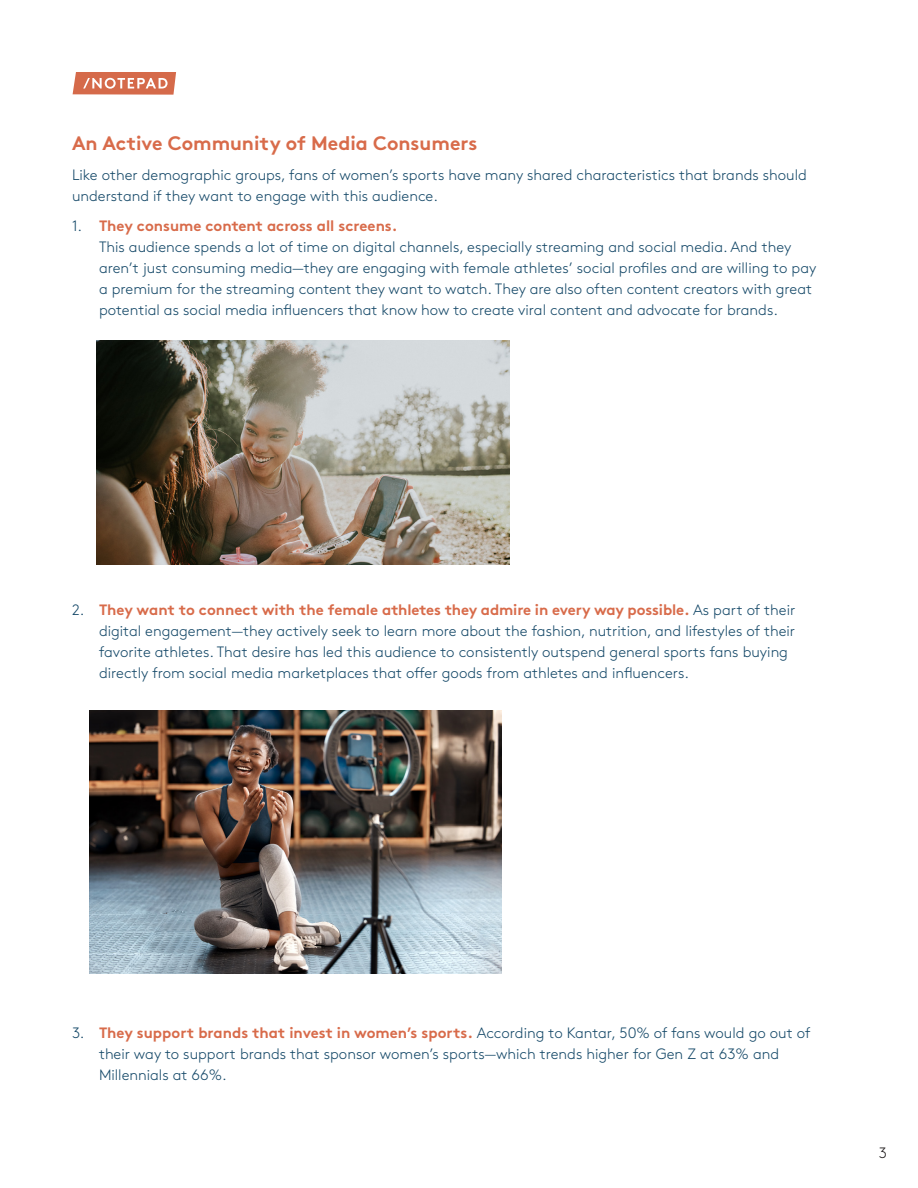
<style>
.page{position:relative;width:918px;height:1188px;background:#fff}
.page>*{position:absolute;margin:0;border:0;box-sizing:border-box;transform-origin:0 0}
.Body_Copy{font:700 19.5px "Brown Std";color:#d86b4a}
.Body_Copy-2{font:300 15px/21px "Brown Std";color:#134767}
.Body_Copy-3{font:300 15px "Brown Std";color:#231f20}
.s1{font-weight:700;color:#d86b4a}
</style>
<div class="page">
<img style="left:97px;top:340px;width:412px;height:224px">
<img style="left:90px;top:711px;width:412px;height:263px">
<svg style="left:73px;top:72px;width:103px;height:23px;background:#dc866c"></svg>
<p class="Body_Copy" style="left:72px;top:131px;width:407px">An Active Community of Media Consumers</p>
<p class="Body_Copy-2" style="left:72px;top:165px;width:736px">Like other demographic groups, fans of women’s sports have many shared characteristics that brands should understand if they want to engage with this audience.</p>
<p class="Body_Copy-2" style="left:99px;top:216px;width:719px;text-indent:-27px">1. <span class="s1">They consume content across all screens.<br></span>This audience spends a lot of time on digital channels, especially streaming and social media. And they aren’t just consuming media—they are engaging with female athletes’ social profiles and are willing to pay a premium for the streaming content they want to watch. They are also often content creators with great potential as social media influencers that know how to create viral content and advocate for brands.</p>
<p class="Body_Copy-2" style="left:99px;top:600px;width:698px;text-indent:-27px">2. <span class="s1">They want to connect with the female athletes they admire in every way possible.</span> As part of their digital engagement—they actively seek to learn more about the fashion, nutrition, and lifestyles of their favorite athletes. That desire has led this audience to consistently outspend general sports fans buying directly from social media marketplaces that offer goods from athletes and influencers.</p>
<p class="Body_Copy-2" style="left:99px;top:1023px;width:713px;text-indent:-27px">3. <span class="s1">They support brands that invest in women’s sports.</span> According to Kantar, 50% of fans would go out of their way to support brands that sponsor women’s sports—which trends higher for Gen Z at 63% and<br>Millennials at 66%.</p>
<p class="Body_Copy-3" style="left:879px;top:1144px;width:10px">3</p>
</div>
